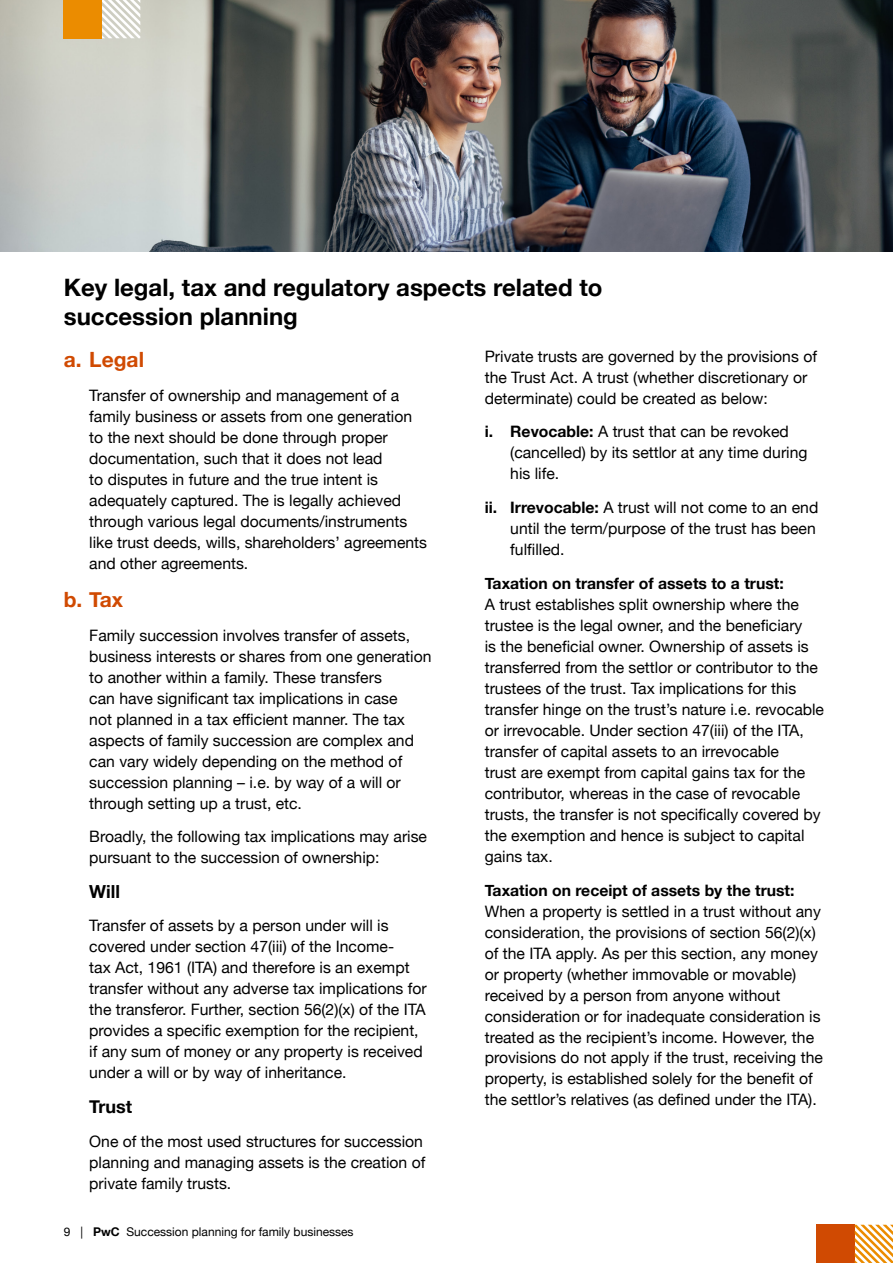
<style>
.page{position:relative;width:893px;height:1263px;background:#fff}
.page>*{position:absolute;margin:0;border:0;box-sizing:border-box;transform-origin:0 0}
.t1{font:700 24px/28.8px "Helvetica Neue";color:#000}
.t2{font:700 21px "Helvetica Neue";color:#d04a02}
.t3{font:700 18px "Helvetica Neue";color:#000}
.t4{font:15.75px/21px "Helvetica Neue";color:#000}
.t5{font:700 15.75px "Helvetica Neue";color:#000}
.t6{font:12px "Helvetica Neue";color:#000}
.s1{font-weight:700}
</style>
<div class="page">
<img style="left:0;top:0;width:893px;height:252px">
<div style="left:64px;top:0;width:38px;height:38px;background:#eb8c00"></div>
<svg style="left:102px;top:0;width:38px;height:38px"></svg>
<div style="left:816px;top:1225px;width:39px;height:38px;background:#d04a02"></div>
<svg style="left:855px;top:1225px;width:38px;height:38px"></svg>
<h1 class="t1" style="left:64px;top:274px;width:540px">Key legal, tax and regulatory aspects related to succession planning</h1>
<h2 class="t2" style="left:64px;top:343px;width:82px">a. Legal</h2>
<p class="t4" style="left:89px;top:386px;width:339px">Transfer of ownership and management of a family business or assets from one generation to the next should be done through proper documentation, such that it does not lead<br>to disputes in future and the true intent is adequately captured. The is legally achieved through various legal documents/instruments like trust deeds, wills, shareholders’ agreements and other agreements.</p>
<h2 class="t2" style="left:64px;top:583px;width:61px">b. Tax</h2>
<p class="t4" style="left:89px;top:625px;width:344px">Family succession involves transfer of assets, business interests or shares from one generation to another within a family. These transfers<br>can have significant tax implications in case<br>not planned in a tax efficient manner. The tax aspects of family succession are complex and can vary widely depending on the method of succession planning – i.e. by way of a will or through setting up a trust, etc.</p>
<p class="t4" style="left:89px;top:827px;width:339px">Broadly, the following tax implications may arise pursuant to the succession of ownership:</p>
<p class="t3" style="left:89px;top:877px;width:32px">Will</p>
<p class="t4" style="left:89px;top:916px;width:339px">Transfer of assets by a person under will is covered under section 47(iii) of the Income-<br>tax Act, 1961 (ITA) and therefore is an exempt transfer without any adverse tax implications for the transferor. Further, section 56(2)(x) of the ITA provides a specific exemption for the recipient, if any sum of money or any property is received under a will or by way of inheritance.</p>
<p class="t3" style="left:89px;top:1092px;width:45px">Trust</p>
<p class="t4" style="left:89px;top:1131px;width:338px">One of the most used structures for succession planning and managing assets is the creation of private family trusts.</p>
<p class="t4" style="left:485px;top:346px;width:334px">Private trusts are governed by the provisions of the Trust Act. A trust (whether discretionary or determinate) could be created as below:</p>
<p class="t4" style="left:510px;top:422px;width:299px;text-indent:-26px"><span class="s1">i. Revocable:</span> A trust that can be revoked (cancelled) by its settlor at any time during his life.</p>
<p class="t4" style="left:510px;top:498px;width:310px;text-indent:-26px"><span class="s1">ii. Irrevocable:</span> A trust will not come to an end until the term/purpose of the trust has been fulfilled.</p>
<p class="t5" style="left:485px;top:571px;width:300px">Taxation on transfer of assets to a trust:</p>
<p class="t4" style="left:485px;top:595px;width:341px">A trust establishes split ownership where the trustee is the legal owner, and the beneficiary<br>is the beneficial owner. Ownership of assets is transferred from the settlor or contributor to the trustees of the trust. Tax implications for this transfer hinge on the trust’s nature i.e. revocable or irrevocable. Under section 47(iii) of the ITA, transfer of capital assets to an irrevocable<br>trust are exempt from capital gains tax for the contributor, whereas in the case of revocable trusts, the transfer is not specifically covered by the exemption and hence is subject to capital gains tax.</p>
<p class="t5" style="left:485px;top:877px;width:311px">Taxation on receipt of assets by the trust:</p>
<p class="t4" style="left:485px;top:901px;width:340px">When a property is settled in a trust without any consideration, the provisions of section 56(2)(x) of the ITA apply. As per this section, any money or property (whether immovable or movable) received by a person from anyone without consideration or for inadequate consideration is treated as the recipient’s income. However, the provisions do not apply if the trust, receiving the property, is established solely for the benefit of the settlor’s relatives (as defined under the ITA).</p>
<p class="t6" style="left:64px;top:1223px;width:291px">9 | <span class="s1">PwC</span> Succession planning for family businesses</p>
</div>
